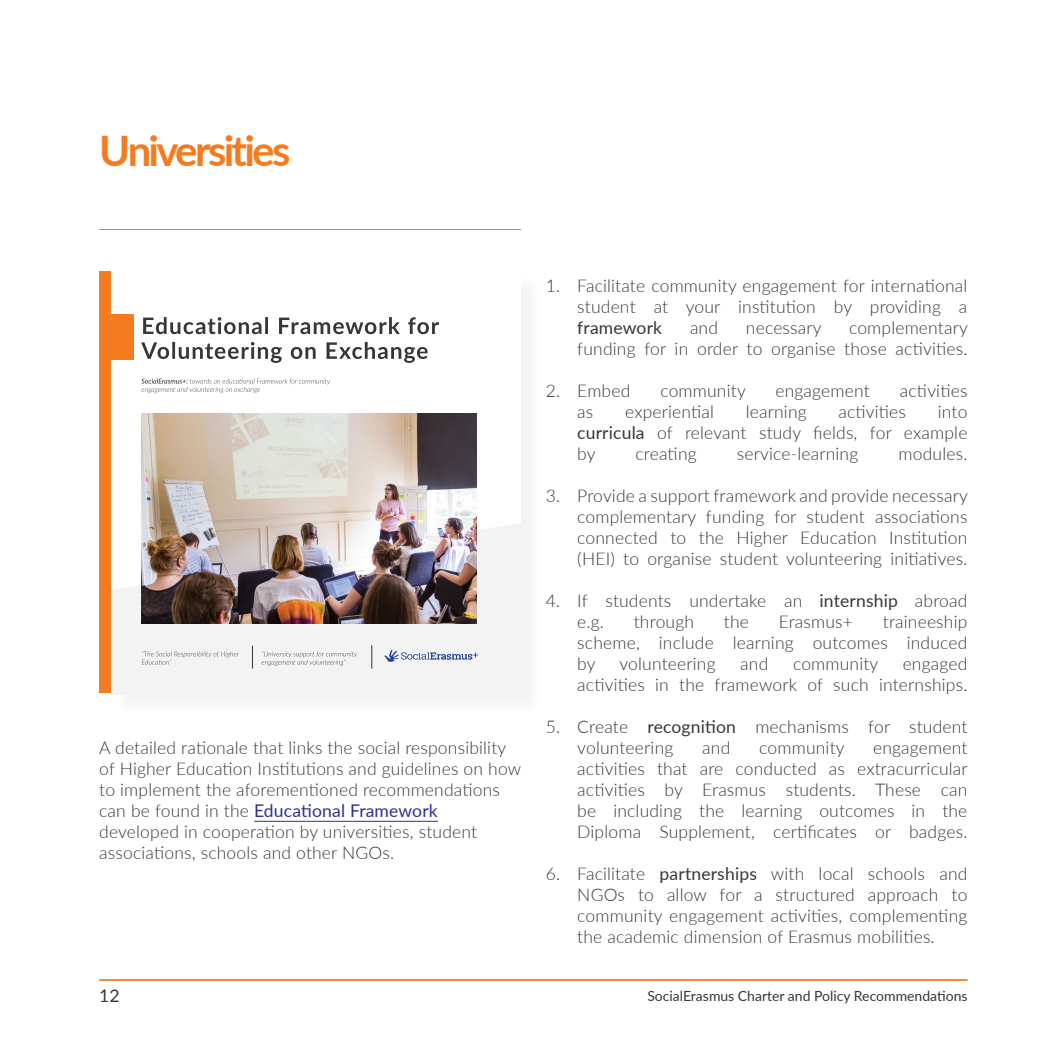
<style>
.page{position:relative;width:1042px;height:1042px;background:#fff}
.page>*{position:absolute;margin:0;border:0;box-sizing:border-box;transform-origin:0 0}
.t1{font:700 42px "Lato";letter-spacing:-.065em;color:#f47b20}
.t2{font:300 17.5px/21px "Lato";letter-spacing:.01em;color:#383637;text-align:justify}
.t3{font:17.5px "Lato";letter-spacing:.01em;color:#383637}
.t4{font:14px "Lato";color:#383637}
.s1{font-weight:400;color:#2e3092}
.s2{font-weight:400}
</style>
<div class="page">
<hr style="left:99px;top:979px;width:868px;height:2px;background:#f47b20">
<hr style="left:99px;top:229px;width:422px;height:1px;background:#f47b20">
<hr style="left:254px;top:821px;width:184px;height:1px;background:#2e3092">
<img style="left:111px;top:314px;width:366px;height:380px">
<div style="left:99px;top:271px;width:12px;height:422px;background:#f47b20"></div>
<div style="left:111px;top:314px;width:22px;height:45px;background:#f47b20"></div>
<svg style="left:141px;top:342px;width:287px;height:21px"></svg>
<svg style="left:143px;top:317px;width:296px;height:17px"></svg>
<svg style="left:141px;top:378px;width:189px;height:15px"></svg>
<svg style="left:371px;top:645px;width:1px;height:23px"></svg>
<svg style="left:252px;top:645px;width:1px;height:23px"></svg>
<svg style="left:384px;top:649px;width:94px;height:13px"></svg>
<img style="left:142px;top:413px;width:334px;height:211px">
<svg style="left:142px;top:651px;width:97px;height:14px"></svg>
<svg style="left:262px;top:651px;width:95px;height:15px"></svg>
<h1 class="t1" style="left:99px;top:120px;width:193px">Universities</h1>
<p class="t2" style="left:99px;top:737px;width:423px;text-align:left">A detailed rationale that links the social responsibility of Higher Education Institutions and guidelines on how to implement the aforementioned recommendations can be found in the <span class="s1">Educational Framework </span>developed in cooperation by universities, student associations, schools and other NGOs.</p>
<p class="t2" style="left:546px;top:275px;width:423px;text-align:right">1. Facilitate community engagement for international student at your institution by providing a</p>
<p class="t3" style="left:577px;top:315px;width:86px">framework</p>
<p class="t2" style="left:690px;top:317px;width:30px">and</p>
<p class="t2" style="left:746px;top:317px;width:77px">necessary</p>
<p class="t2" style="left:577px;top:317px;width:392px;text-align:right">complementary<br>funding for in order to organise those activities.</p>
<p class="t2" style="left:546px;top:380px;width:86px">2. Embed</p>
<p class="t2" style="left:660px;top:380px;width:87px">community</p>
<p class="t2" style="left:775px;top:380px;width:96px">engagement</p>
<p class="t2" style="left:900px;top:380px;width:69px">activities</p>
<p class="t2" style="left:577px;top:401px;width:18px">as</p>
<p class="t2" style="left:625px;top:401px;width:90px">experiential</p>
<p class="t2" style="left:746px;top:401px;width:62px">learning</p>
<p class="t2" style="left:838px;top:401px;width:69px">activities</p>
<p class="t2" style="left:577px;top:401px;width:392px;text-indent:360px">into <span class="s2">curricula</span> of relevant study fields, for example by</p>
<p class="t2" style="left:635px;top:443px;width:63px">creating</p>
<p class="t2" style="left:737px;top:443px;width:123px">service-learning</p>
<p class="t2" style="left:898px;top:443px;width:70px">modules.</p>
<p class="t2" style="left:577px;top:485px;width:392px;text-indent:-32px">3. Provide a support framework and provide necessary complementary funding for student associations connected to the Higher Education Institution (HEI) to organise student volunteering initiatives.</p>
<p class="t2" style="left:577px;top:590px;width:392px;text-indent:-32px">4. If students undertake an <span class="s2">internship</span> abroad e.g.</p>
<p class="t2" style="left:577px;top:611px;width:392px;text-indent:305px">traineeship scheme, include learning outcomes induced by</p>
<p class="t2" style="left:634px;top:611px;width:62px">through</p>
<p class="t2" style="left:724px;top:611px;width:27px">the</p>
<p class="t2" style="left:779px;top:611px;width:76px">Erasmus+</p>
<p class="t2" style="left:577px;top:653px;width:392px;text-align:right">engaged<br>activities in the framework of such internships.</p>
<p class="t2" style="left:577px;top:716px;width:392px;text-indent:-32px">5. Create <span class="s2">recognition</span> mechanisms for student volunteering</p>
<p class="t2" style="left:619px;top:653px;width:98px">volunteering</p>
<p class="t2" style="left:740px;top:653px;width:30px">and</p>
<p class="t2" style="left:793px;top:653px;width:87px">community</p>
<p class="t2" style="left:702px;top:737px;width:30px">and</p>
<p class="t2" style="left:759px;top:737px;width:87px">community</p>
<p class="t2" style="left:577px;top:737px;width:392px;text-indent:296px">engagement activities that are conducted as extracurricular activities by Erasmus students. These can be including the learning outcomes in the Diploma Supplement, certificates or badges.</p>
<p class="t2" style="left:577px;top:863px;width:392px;text-indent:-32px">6. Facilitate <span class="s2">partnerships</span> with local schools and NGOs to allow for a structured approach to community engagement activities, complementing the academic dimension of Erasmus mobilities.</p>
<p class="t3" style="left:99px;top:983px;width:22px">12</p>
<p class="t4" style="left:647px;top:986px;width:322px">SocialErasmus Charter and Policy Recommendations</p>
</div>
